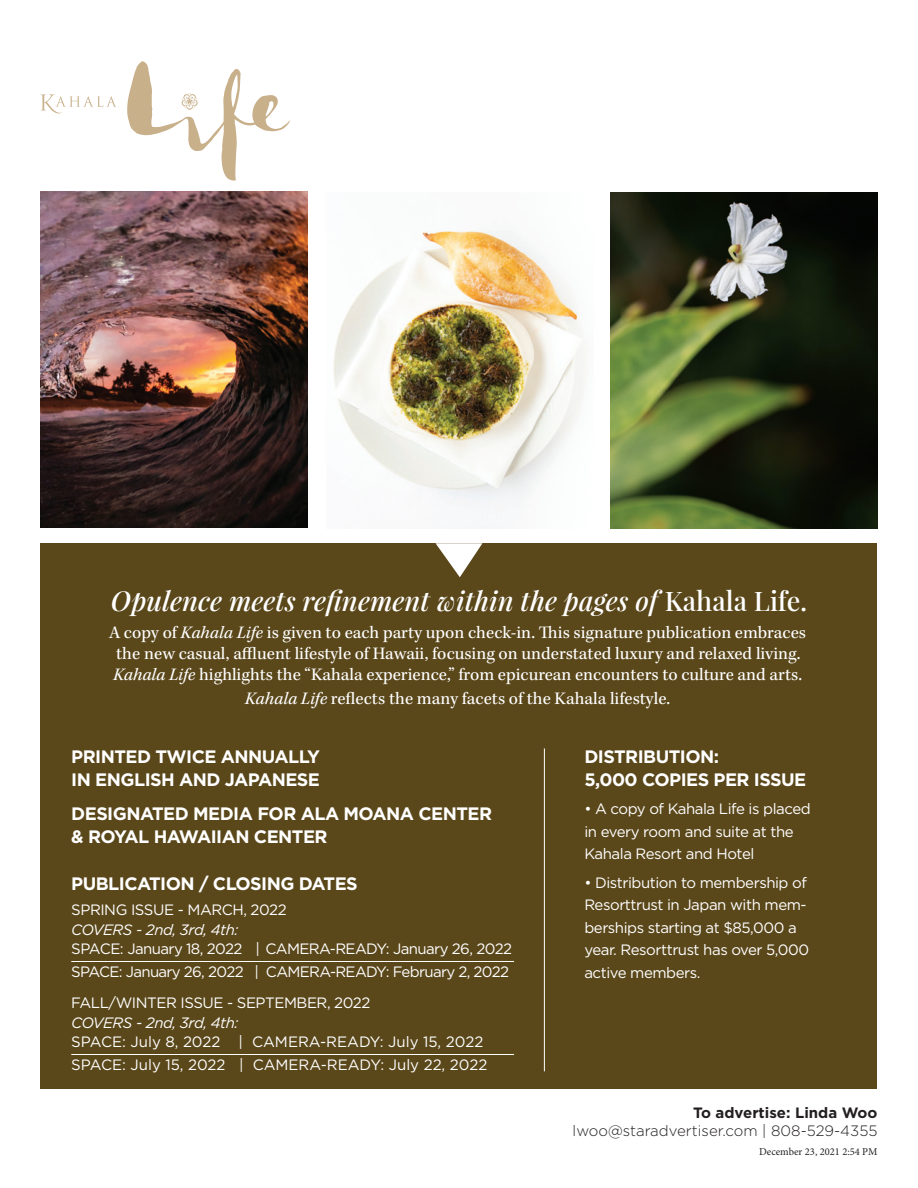
<style>
.page{position:relative;width:918px;height:1188px;background:#fff}
.page>*{position:absolute;margin:0;border:0;box-sizing:border-box;transform-origin:0 0}
.t1{font:italic 600 27px "Playfair Display";color:#fff}
.t2{font:18px/21px "Kepler Std";color:#fff}
.t3{font:700 18px/22.5px "Gotham";letter-spacing:-.03em;color:#fff}
.t4{font:15px/22.5px "Gotham";letter-spacing:-.03em;color:#fff}
.t5{font:15px/22.5px "Gotham";color:#fff}
.t6{font:italic 15px "Gotham";letter-spacing:-.03em;color:#fff}
.t7{font:300 15px "Gotham";color:#231f20}
.t8{font:700 15px "Gotham";letter-spacing:-.03em;color:#231f20}
.t9{font:10.5px "Minion Pro";color:#231f20}
.s1{font-style:normal}
.s2{font-style:italic}
</style>
<div class="page">
<img style="left:333px;top:230px;width:254px;height:298px">
<img style="left:610px;top:192px;width:268px;height:336px">
<img style="left:40px;top:191px;width:268px;height:336px">
<div style="left:40px;top:543px;width:838px;height:546px;background:#5a471a"></div>
<svg style="left:436px;top:543px;width:46px;height:34px"></svg>
<hr style="left:544px;top:748px;width:1px;height:323px;background:#fff">
<svg style="left:41px;top:94px;width:76px;height:19px"></svg>
<svg style="left:127px;top:61px;width:163px;height:120px"></svg>
<hr style="left:71px;top:961px;width:443px;height:1px;background:#fff">
<hr style="left:71px;top:1054px;width:443px;height:1px;background:#fff">
<h1 class="t1" style="left:111px;top:583px;width:698px">Opulence meets refinement within the pages of <span class="s1">Kahala Life.</span></h1>
<p class="t2" style="left:109px;top:623px;width:699px">A copy of <span class="s2">Kahala Life</span> is given to each party upon check-in. This signature publication embraces the new casual, affluent lifestyle of Hawaii, focusing on understated luxury and relaxed living.<br><span class="s2">Kahala Life</span> highlights the “Kahala experience,” from epicurean encounters to culture and arts.</p>
<p class="t2" style="left:245px;top:689px;width:427px"><span class="s2">Kahala Life</span> reflects the many facets of the Kahala lifestyle.</p>
<p class="t3" style="left:71px;top:745px;width:250px">PRINTED TWICE ANNUALLY<br>IN ENGLISH AND JAPANESE</p>
<p class="t3" style="left:71px;top:802px;width:13px">DESIGNA</p>
<p class="t3" style="left:152px;top:802px;width:341px">TED MEDIA FOR ALA MOANA CENTER</p>
<p class="t3" style="left:71px;top:825px;width:31px">&amp; ROYA</p>
<p class="t3" style="left:138px;top:825px;width:70px">L HAWAIIAN</p>
<p class="t3" style="left:254px;top:825px;width:14px">CEN</p>
<p class="t3" style="left:292px;top:825px;width:24px">TER</p>
<p class="t3" style="left:71px;top:872px;width:288px">PUBLICATION / CLOSING DATES</p>
<p class="t4" style="left:71px;top:899px;width:217px">SPRING ISSUE - MARCH, 2022</p>
<p class="t6" style="left:71px;top:921px;width:169px">COVERS - 2nd, 3rd, 4th:</p>
<p class="t4" style="left:71px;top:938px;width:442px">SPACE: January 18, 2022 | CAMERA-READY: January 26, 2022<br>SPACE: January 26, 2022 | CAMERA-READY: February 2, 2022</p>
<p class="t4" style="left:71px;top:992px;width:301px">FALL/WINTER ISSUE - SEPTEMBER, 2022</p>
<p class="t6" style="left:71px;top:1014px;width:169px">COVERS - 2nd, 3rd, 4th:</p>
<p class="t5" style="left:71px;top:1031px;width:418px">SPACE: July 8, 2022 | CAMERA-READY: July 15, 2022<br>SPACE: July 15, 2022 | CAMERA-READY: July 22, 2022</p>
<p class="t3" style="left:584px;top:745px;width:223px">DISTRIBUTION:<br>5,000 COPIES PER ISSUE</p>
<p class="t4" style="left:584px;top:798px;width:228px">• A copy of Kahala Life is placed in every room and suite at the<br>Kahala Resort and Hotel</p>
<p class="t4" style="left:584px;top:871px;width:226px">• Distribution to membership of<br>Resorttrust in Japan with mem&shy;berships starting at $85,000 a year. Resorttrust has over 5,000 active members.</p>
<p class="t8" style="left:693px;top:1104px;width:186px">TO ADVERTISE: LINDA WOO</p>
<p class="t7" style="left:573px;top:1122px;width:306px">lwoo@staradvertiser.com | 808-529-4355</p>
<p class="t9" style="left:759px;top:1145px;width:120px">December 23, 2021 2:54 PM</p>
</div>
